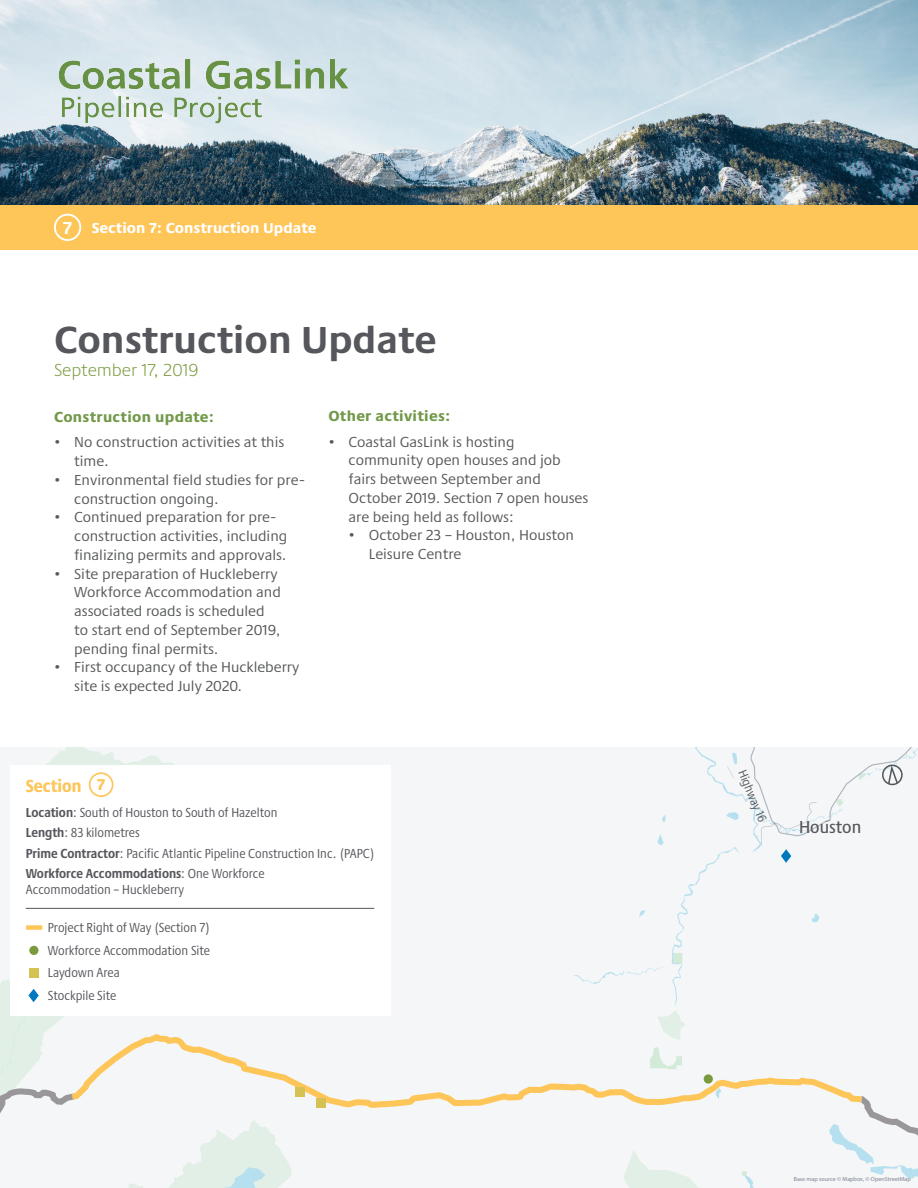
<style>
.page{position:relative;width:918px;height:1188px;background:#fff}
.page>*{position:absolute;margin:0;border:0;box-sizing:border-box;transform-origin:0 0}
.CGL_H1{font:700 39px "Praxis Next";color:#55575c}
.CGL_H1-2{font:300 18px "Praxis Next";color:#7a9b3d}
.t1{font:500 condensed 18px "Praxis Next";color:#55575c}
.t2{font:800 condensed 18px "Praxis Next";color:#fec558;scale:.95 1}
.CGL_body{font:700 18px "Praxis Next";color:#fff}
.t3{font:800 16.35px "Praxis Next";color:#fec558}
.t4{font:15px/18.8px "Praxis Next";color:#56585a}
.CGL_H2{font:800 15px "Praxis Next";letter-spacing:.02em;color:#72994a}
.CGL_body-2{font:800 15px "Praxis Next";color:#fff}
.t5{font:condensed 13.5px/20.4px "Praxis Next";color:#55575c;scale:.95 1}
.t6{font:condensed 12.75px "Praxis Next";color:#55575c;scale:.95 1}
.t7{font:6px "Myriad Pro";color:#7c8494}
.s1{font-weight:700}
</style>
<div class="page">
<div style="left:0;top:747px;width:918px;height:441px;background:#f4f6f7"></div>
<svg style="left:0;top:1080px;width:81px;height:108px"></svg>
<svg style="left:781px;top:849px;width:10px;height:14px"></svg>
<svg style="left:855px;top:1093px;width:63px;height:67px"></svg>
<svg style="left:65px;top:1030px;width:803px;height:81px"></svg>
<div style="left:316px;top:1099px;width:9px;height:9px;background:#d6c253"></div>
<div style="left:296px;top:1088px;width:9px;height:9px;background:#d6c253"></div>
<svg style="left:882px;top:764px;width:21px;height:22px"></svg>
<div style="left:10px;top:765px;width:381px;height:251px;background:#fff"></div>
<div style="left:89px;top:772px;width:24px;height:25px;border:2px solid #fec558;border-radius:50%"></div>
<hr style="left:26px;top:908px;width:348px;height:1px;background:#55575c">
<svg style="left:28px;top:989px;width:11px;height:13px"></svg>
<div style="left:26px;top:925px;width:16px;height:5px;background:#fec558"></div>
<div style="left:29px;top:969px;width:9px;height:9px;background:#d6c253"></div>
<div style="left:29px;top:946px;width:10px;height:9px;background:#7a9b3d;border-radius:50%"></div>
<img style="left:0;top:0;width:918px;height:205px">
<img style="left:58px;top:55px;width:290px;height:71px">
<div style="left:0;top:205px;width:918px;height:44px;background:#fec558"></div>
<div style="left:54px;top:214px;width:27px;height:27px;border:2px solid #fff;border-radius:50%"></div>
<p class="CGL_body" style="left:63px;top:213px;width:11px">7</p>
<p class="CGL_body-2" style="left:92px;top:216px;width:226px">Section 7: Construction Update</p>
<p class="CGL_H1" style="left:54px;top:309px;width:384px">Construction Update</p>
<p class="CGL_H1-2" style="left:54px;top:357px;width:146px">September 17, 2019</p>
<p class="CGL_H2" style="left:54px;top:405px;width:162px">Construction update:</p>
<p class="t4" style="left:74px;top:433px;width:212px;text-indent:-20px">• No construction activities at this time.</p>
<p class="t4" style="left:74px;top:470px;width:232px;text-indent:-20px">• Environmental field studies for pre&shy;construction ongoing.</p>
<p class="t4" style="left:74px;top:508px;width:214px;text-indent:-20px">• Continued preparation for pre&shy;construction activities, including finalizing permits and approvals.</p>
<p class="t4" style="left:74px;top:564px;width:208px;text-indent:-20px">• Site preparation of Huckleberry<br>Workforce Accommodation and associated roads is scheduled to start end of September 2019, pending final permits.</p>
<p class="t4" style="left:74px;top:658px;width:227px;text-indent:-20px">• First occupancy of the Huckleberry site is expected July 2020.</p>
<p class="CGL_H2" style="left:328px;top:404px;width:124px">Other activities:</p>
<p class="t4" style="left:349px;top:432px;width:241px;text-indent:-20px">• Coastal GasLink is hosting community open houses and job fairs between September and<br>October 2019. Section 7 open houses are being held as follows:</p>
<p class="t4" style="left:369px;top:526px;width:207px;text-indent:-20px">• October 23 – Houston, Houston<br>Leisure Centre</p>
<p class="t2" style="left:26px;top:771px;width:60px">Section</p>
<p class="t5" style="left:26px;top:802px;width:369px"><span class="s1">Location</span>: South of Houston to South of Hazelton<br><span class="s1">Length</span>: 83 kilometres<br><span class="s1">Prime Contractor</span>: Pacific Atlantic Pipeline Construction Inc. (PAPC)<br><span class="s1">Workforce Accommodations</span>: One Workforce</p>
<p class="t5" style="left:26px;top:879px;width:168px">Accommodation – Huckleberry</p>
<p class="t5" style="left:48px;top:916px;width:172px;line-height:22.6px">Project Right of Way (Section 7)<br>Workforce Accommodation Site<br>Laydown Area<br>Stockpile Site</p>
<p class="t3" style="left:97px;top:772px;width:10px">7</p>
<p class="t6" style="left:751px;top:766px;width:60px;rotate:68deg">Highway 16</p>
<p class="t1" style="left:799px;top:813px;width:64px">Houston</p>
<p class="t7" style="left:794px;top:1176px;width:119px">Base map source © Mapbox, © OpenStreetMap</p>
</div>
